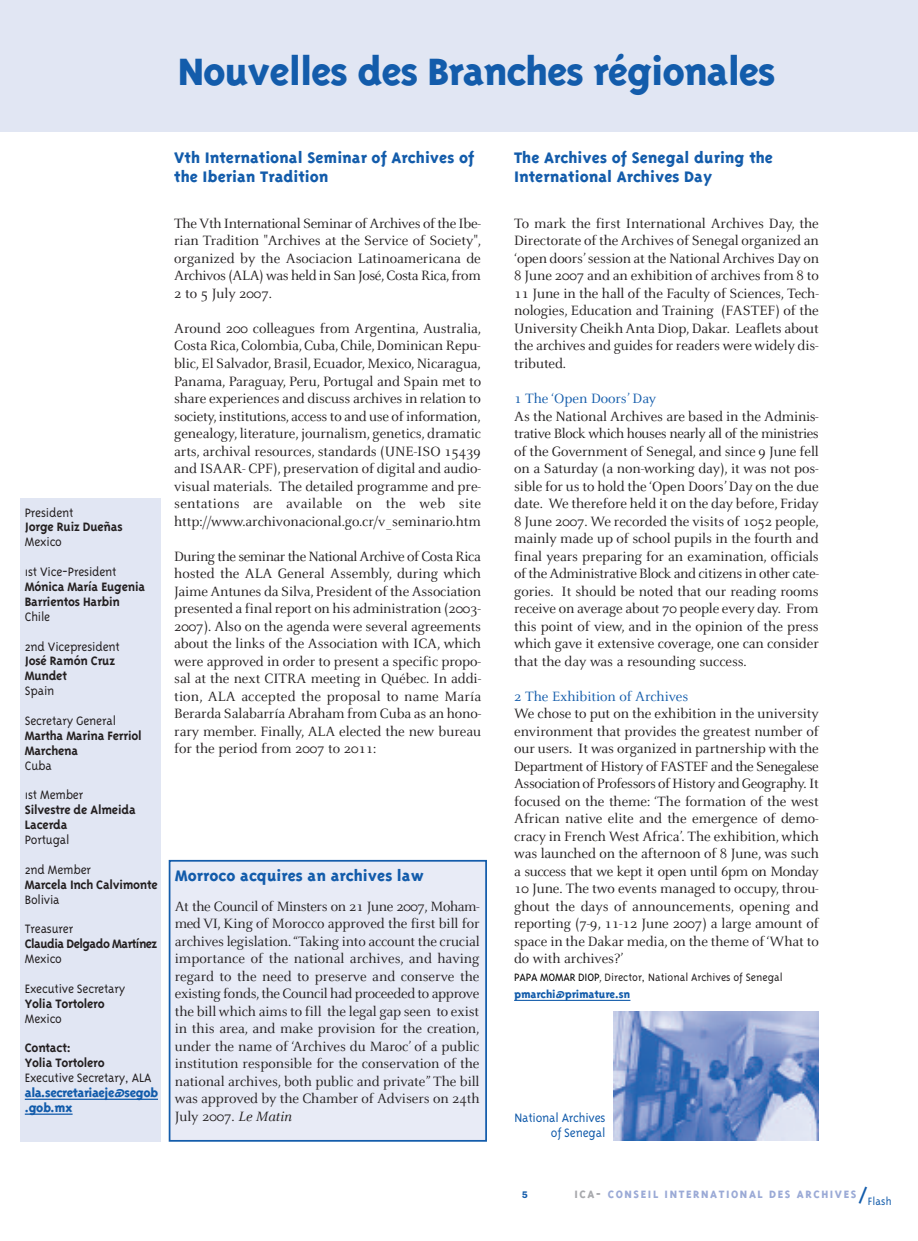
<style>
.page{position:relative;width:918px;height:1241px;background:#fff}
.page>*{position:absolute;margin:0;border:0;box-sizing:border-box;transform-origin:0 0}
.t1{font:800 43.75px "Triplex";letter-spacing:-.025em;color:#135cab}
.t2{font:800 17.5px/19.2px "Triplex";color:#135cab}
.t3{font:14.88px/17.5px "Celeste";letter-spacing:-.005em;color:#231f20;text-align:justify}
.t4{font:14.88px "Celeste";letter-spacing:-.005em;color:#135cab}
.t5{font:700 14px/14.9px "Triplex";letter-spacing:-.015em;color:#231f20}
.t6{font:300 14px/29.8px "Triplex";letter-spacing:-.015em;color:#231f20}
.t7{font:800 14px/14.9px "Triplex";letter-spacing:-.035em;color:#135cab}
.t8{font:300 14px/14.9px "Triplex";letter-spacing:-.015em;color:#135cab;text-align:right}
.t9{font:700 14px "Triplex";letter-spacing:-.04em;color:#231f20}
.t10{font:300 12.25px/17.5px "Triplex";color:#231f20}
.t11{font:800 12.25px "Triplex";letter-spacing:.13em;color:#9baad6}
.t12{font:600 9.62px "Franklin Gothic";color:#135cab}
.s1{font-style:italic}
.s2{color:#000}
.s3{font-family:"Celeste";font-weight:400}
.s4{font-weight:800;color:#135cab}
.s5{color:#a8a9ad}
.s6{font-weight:300;font-size:26.25px;color:#135cab}
.s7{font-weight:300;color:#135cab}
</style>
<div class="page">
<div style="left:0;top:0;width:918px;height:131px;background:#e1e6f3"></div>
<div style="left:20px;top:498px;width:140px;height:643px;background:#e1e6f3"></div>
<div style="left:170px;top:860px;width:316px;height:280px;background:#e8ebf6"></div>
<div style="left:169px;top:859px;width:318px;height:282px;border:2px solid #135cab"></div>
<img style="left:613px;top:1011px;width:206px;height:128px">
<hr style="left:514px;top:999px;width:116px;height:1px;background:#135cab">
<hr style="left:25px;top:1098px;width:133px;height:1px;background:#135cab">
<hr style="left:25px;top:1113px;width:48px;height:1px;background:#135cab">
<h1 class="t1" style="left:178px;top:44px;width:599px">Nouvelles des Branches régionales</h1>
<p class="t6" style="left:25px;top:496px;width:50px">President</p>
<p class="t5" style="left:25px;top:519px;width:99px">Jorge Ruiz Dueñas</p>
<p class="t6" style="left:25px;top:526px;width:93px">Mexico<br>1st Vice-President</p>
<p class="t5" style="left:25px;top:578px;width:122px">Mónica María Eugenia<br>Barrientos Harbin</p>
<p class="t6" style="left:25px;top:601px;width:97px">Chile<br>2nd Vicepresident</p>
<p class="t5" style="left:25px;top:653px;width:92px">José Ramón Cruz<br>Mundet</p>
<p class="t6" style="left:25px;top:675px;width:93px">Spain<br>Secretary General</p>
<p class="t5" style="left:25px;top:727px;width:118px">Martha Marina Ferriol<br>Marchena</p>
<p class="t6" style="left:25px;top:749px;width:60px">Cuba<br>1st Member</p>
<p class="t5" style="left:25px;top:801px;width:112px">Silvestre de Almeida<br>Lacerda</p>
<p class="t6" style="left:25px;top:824px;width:68px">Portugal<br>2nd Member</p>
<p class="t5" style="left:25px;top:876px;width:134px">Marcela Inch Calvimonte</p>
<p class="t6" style="left:25px;top:883px;width:50px">Bolivia<br>Treasurer</p>
<p class="t9" style="left:25px;top:935px;width:134px">Claudia Delgado Martínez</p>
<p class="t6" style="left:25px;top:943px;width:102px">Mexico<br>Executive Secretary</p>
<p class="t5" style="left:25px;top:995px;width:81px">Yolia Tortolero</p>
<p class="t6" style="left:25px;top:1002px;width:39px">Mexico</p>
<p class="t5" style="left:25px;top:1039px;width:81px">Contact:<br>Yolia Tortolero</p>
<p class="t6" style="left:25px;top:1062px;width:128px">Executive Secretary, ALA</p>
<p class="t7" style="left:25px;top:1084px;width:135px">ala.secretariaeje@segob .gob.mx</p>
<p class="t2" style="left:174px;top:147px;width:302px">Vth International Seminar of Archives of the Iberian Tradition</p>
<p class="t3" style="left:174px;top:214px;width:308px">The Vth International Seminar of Archives of the Ibe&shy;rian Tradition "Archives at the Service of Society", organized by the Asociacion Latinoamericana de Archivos (ALA) was held in San José, Costa Rica, from 2 to 5 July 2007.</p>
<p class="t3" style="left:174px;top:319px;width:308px">Around 200 colleagues from Argentina, Australia, Costa Rica, Colombia, Cuba, Chile, Dominican Repu&shy;blic, El Salvador, Brasil, Ecuador, Mexico, Nicaragua, Panama, Paraguay, Peru, Portugal and Spain met to share experiences and discuss archives in relation to society, institutions, access to and use of information, genealogy, literature, journalism, genetics, dramatic arts, archival resources, standards (UNE-ISO 15439 and ISAAR- CPF), preservation of digital and audio&shy;visual materials. The detailed programme and pre&shy;sentations are available on the web site http://www.archivonacional.go.cr/v_seminario.htm</p>
<p class="t3" style="left:174px;top:546px;width:308px">During the seminar the National Archive of Costa Rica hosted the ALA General Assembly, during which Jaime Antunes da Silva, President of the Association presented a final report on his administration (2003- 2007). Also on the agenda were several agreements about the links of the Association with ICA, which were approved in order to present a specific propo&shy;sal at the next CITRA meeting in Québec. In addi&shy;tion, ALA accepted the proposal to name María Berarda Salabarría Abraham from Cuba as an hono&shy;rary member. Finally, ALA elected the new bureau for the period from 2007 to 2011:</p>
<p class="t2" style="left:175px;top:865px;width:250px">Morroco acquires an archives law</p>
<p class="t3" style="left:175px;top:896px;width:306px">At the Council of Minsters on 21 June 2007, Moham&shy;med VI, King of Morocco approved the first bill for archives legislation. “Taking into account the crucial importance of the national archives, and having regard to the need to preserve and conserve the existing fonds, the Council had proceeded to approve the bill which aims to fill the legal gap seen to exist in this area, and make provision for the creation, under the name of ‘Archives du Maroc’ of a public institution responsible for the conservation of the national archives, both public and private” The bill was approved by the Chamber of Advisers on 24th July 2007. <span class="s1">Le Matin</span></p>
<p class="t2" style="left:514px;top:147px;width:260px">The Archives of Senegal during the<br>International Archives Day</p>
<p class="t3" style="left:514px;top:214px;width:306px">To mark the first International Archives Day, the Directorate of the Archives of Senegal organized an ‘open doors’session at the National Archives Day on 8 June 2007 and an exhibition of archives from 8 to 11 June in the hall of the Faculty of Sciences, Tech&shy;nologies, Education and Training (FASTEF) of the University Cheikh Anta Diop, Dakar. Leaflets about the archives and guides for readers were widely dis&shy;tributed.</p>
<p class="t4" style="left:514px;top:389px;width:144px">1 The ‘Open Doors’ Day</p>
<p class="t3" style="left:514px;top:406px;width:306px">As the National Archives are based in the Adminis&shy;trative Block which houses nearly all of the ministries of the Government of Senegal, and since 9 June fell on a Saturday (a non-working day), it was not pos&shy;sible for us to hold the ‘Open Doors’Day on the due date. We therefore held it on the day before, Friday 8 June 2007. We recorded the visits of 1052 people, mainly made up of school pupils in the fourth and final years preparing for an examination, officials of the Administrative Block and citizens in other cate&shy;gories. It should be noted that our reading rooms receive on average about 70 people every day. From this point of view, and in the opinion of the press which gave it extensive coverage, one can consider that the day was a resounding success.</p>
<p class="t4" style="left:514px;top:686px;width:176px">2 The Exhibition of Archives</p>
<p class="t3" style="left:514px;top:704px;width:306px">We chose to put on the exhibition in the university environment that provides the greatest number of our users. It was organized in partnership with the Department of History of FASTEF and the Senegalese Association of Professors of History and Geography. It focused on the theme: ‘The formation of the west African native elite and the emergence of demo&shy;cracy in French West Africa’. The exhibition, which was launched on the afternoon of 8 June, was such a success that we kept it open until 6pm on Monday 10 June. The two events managed to occupy, throu&shy;ghout the days of announcements, opening and reporting (7-9, 11-12 June 2007) a large amount of space in the Dakar media, on the theme of ‘What to do with archives?’</p>
<p class="t10" style="left:514px;top:967px;width:270px"><span class="s2">PAPA MOMAR DIOP</span><span class="s3">,</span> Director, National Archives of Senegal <span class="s4">pmarchi@primature.sn</span></p>
<p class="t8" style="left:514px;top:1109px;width:93px">National Archives of Senegal</p>
<p class="t12" style="left:522px;top:1188px;width:7px">5</p>
<p class="t11" style="left:574px;top:1186px;width:319px"><span class="s5">ICA-</span> CONSEIL INTERNATIONAL DES ARCHIVES<span class="s6">/</span><span class="s7">Flash</span></p>
</div>
